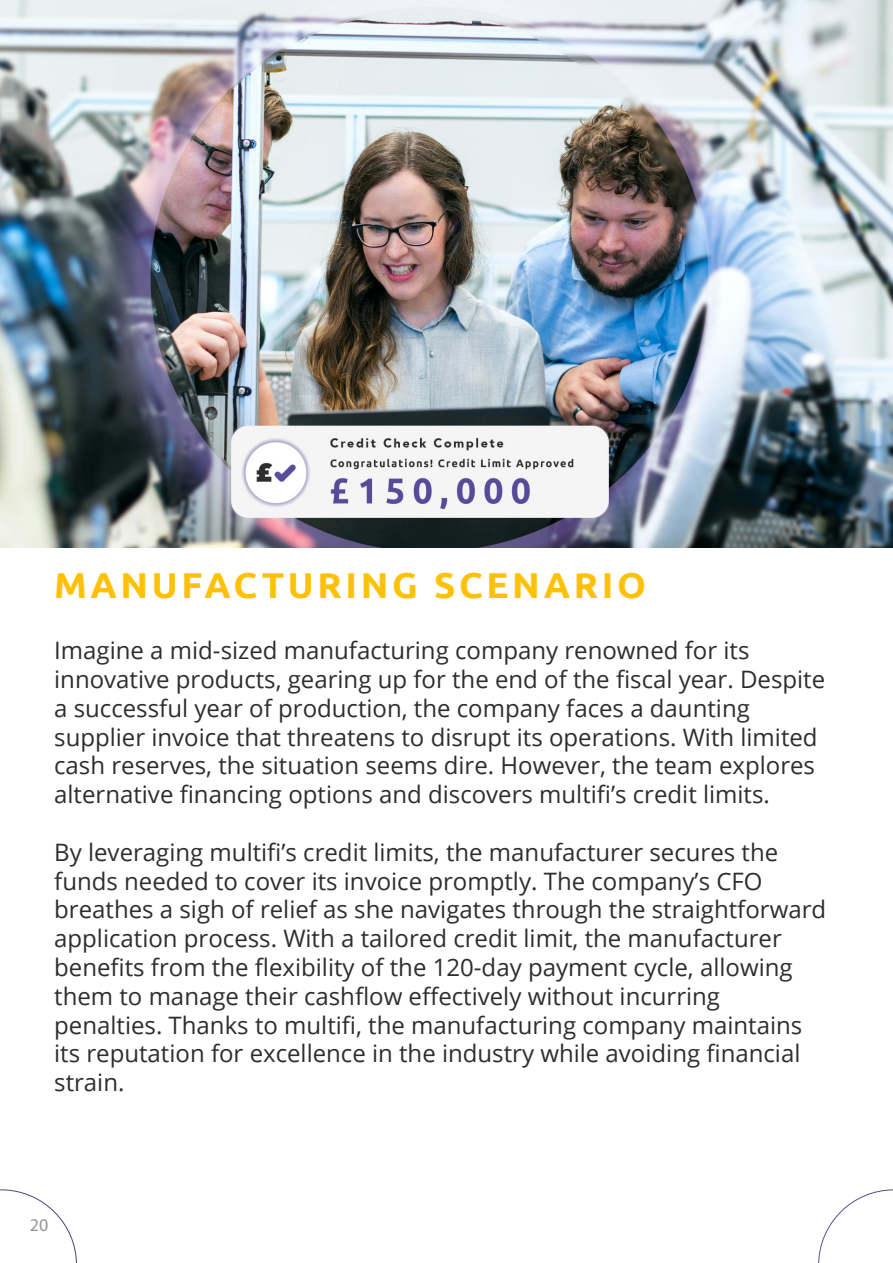
<style>
.page{position:relative;width:893px;height:1263px;background:#fff}
.page>*{position:absolute;margin:0;border:0;box-sizing:border-box;transform-origin:0 0}
.t1{font:700 36px "Ubuntu";letter-spacing:.1em;color:#ffc107}
.t2{font:24px/28.8px "Open Sans";color:#2e2e2e}
.t3{font:18px "Myriad Pro";color:#939598}
</style>
<div class="page">
<svg style="left:0;top:1190px;width:77px;height:73px"></svg>
<img style="left:0;top:0;width:893px;height:547px">
<svg style="left:818px;top:1190px;width:75px;height:73px"></svg>
<p class="t1" style="left:54px;top:563px;width:593px">MANUFACTURING SCENARIO</p>
<p class="t2" style="left:54px;top:635px;width:772px">Imagine a mid-sized manufacturing company renowned for its innovative products, gearing up for the end of the fiscal year. Despite a successful year of production, the company faces a daunting supplier invoice that threatens to disrupt its operations. With limited cash reserves, the situation seems dire. However, the team explores alternative financing options and discovers multifi’s credit limits.</p>
<p class="t2" style="left:54px;top:837px;width:773px">By leveraging multifi’s credit limits, the manufacturer secures the funds needed to cover its invoice promptly. The company’s CFO breathes a sigh of relief as she navigates through the straightforward application process. With a tailored credit limit, the manufacturer benefits from the flexibility of the 120-day payment cycle, allowing them to manage their cashflow effectively without incurring penalties. Thanks to multifi, the manufacturing company maintains its reputation for excellence in the industry while avoiding financial strain.</p>
<p class="t3" style="left:30px;top:1214px;width:20px">20</p>
</div>
